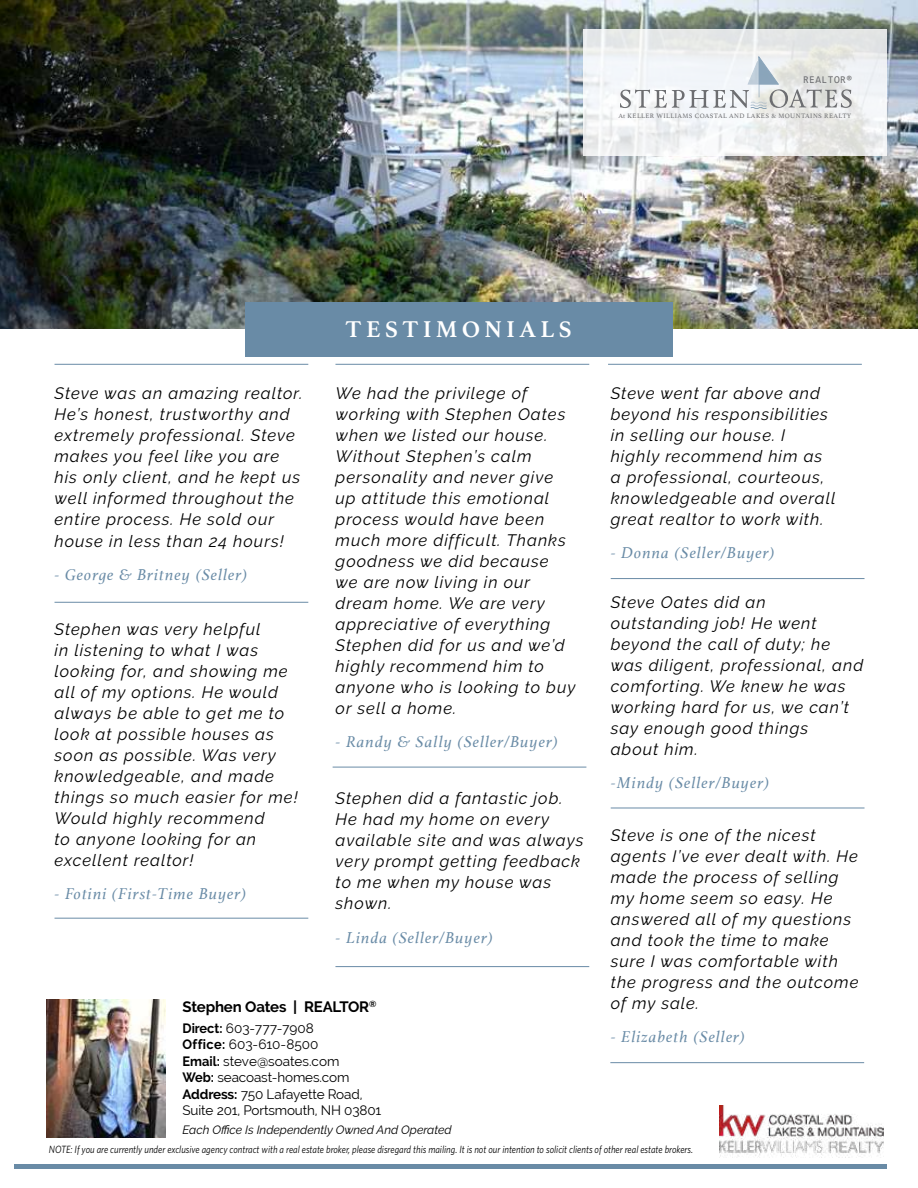
<style>
.page{position:relative;width:918px;height:1188px;background:#fff}
.page>*{position:absolute;margin:0;border:0;box-sizing:border-box;transform-origin:0 0}
.t1{font:700 24px "Athelas";letter-spacing:.19em;color:#fff}
.t2{font:italic 16.5px/21px "Raleway";letter-spacing:.06em;color:#000}
.t3{font:italic 16.5px "Athelas";letter-spacing:.06em;color:#698ba6}
.t4{font:700 15px "Raleway";letter-spacing:-.01em;color:#000}
.t5{font:13.5px/16.5px "Raleway";letter-spacing:-.01em;color:#000}
.t6{font:italic 12px "Raleway";color:#000}
.t7{font:italic 10.5px "Whitney";color:#000;scale:.89 1}
.t8{font:10.35px "Consolas";letter-spacing:.045em;color:#6d6e71}
.t9{font:6.75px "Athelas";letter-spacing:.065em;color:#6d6e71}
.s1{font-weight:700}
</style>
<div class="page">
<img style="left:46px;top:1000px;width:120px;height:137px">
<img style="left:720px;top:1106px;width:163px;height:52px">
<hr style="left:15px;top:1164px;width:872px;height:4px;background:#698ba6">
<img style="left:1px;top:0;width:917px;height:328px">
<svg style="left:583px;top:29px;width:303px;height:127px;fill:#edefef"></svg>
<svg style="left:620px;top:56px;width:232px;height:53px"></svg>
<div style="left:246px;top:303px;width:427px;height:54px;background:#698ba6"></div>
<hr style="left:55px;top:602px;width:253px;height:1px;background:#698ba6">
<hr style="left:55px;top:364px;width:253px;height:1px;background:#698ba6">
<hr style="left:335px;top:364px;width:254px;height:1px;background:#698ba6">
<hr style="left:608px;top:364px;width:254px;height:1px;background:#698ba6">
<hr style="left:55px;top:918px;width:253px;height:1px;background:#698ba6">
<hr style="left:333px;top:767px;width:253px;height:1px;background:#698ba6">
<hr style="left:335px;top:966px;width:254px;height:1px;background:#698ba6">
<hr style="left:610px;top:1062px;width:254px;height:1px;background:#698ba6">
<hr style="left:611px;top:808px;width:254px;height:1px;background:#698ba6">
<hr style="left:611px;top:578px;width:254px;height:1px;background:#698ba6">
<p class="t8" style="left:803px;top:73px;width:51px">REALTOR®</p>
<p class="t9" style="left:619px;top:111px;width:234px">At KELLER WILLIAMS COASTAL AND LAKES &amp; MOUNTAINS REALTY</p>
<h1 class="t1" style="left:346px;top:309px;width:227px">TESTIMONIALS</h1>
<p class="t2" style="left:55px;top:382px;width:250px">Steve was an amazing realtor.<br>He’s honest, trustworthy and extremely professional. Steve makes you feel like you are his only client, and he kept us well informed throughout the entire process. He sold our</p>
<p class="t2" style="left:55px;top:531px;width:231px">house in less than 24 hours!</p>
<p class="t3" style="left:55px;top:562px;width:195px">- George &amp; Britney (Seller)</p>
<p class="t2" style="left:55px;top:618px;width:245px">Stephen was very helpful<br>in listening to what I was looking for, and showing me all of my options. He would always be able to get me to look at possible houses as soon as possible. Was very knowledgeable, and made things so much easier for me!<br>Would highly recommend<br>to anyone looking for an excellent realtor!</p>
<p class="t3" style="left:55px;top:880px;width:194px">- Fotini (First-Time Buyer)</p>
<p class="t2" style="left:336px;top:383px;width:241px">We had the privilege of working with Stephen Oates when we listed our house.<br>Without Stephen’s calm personality and never give up attitude this emotional process would have been much more difficult. Thanks goodness we did because<br>we are now living in our dream home. We are very appreciative of everything<br>Stephen did for us and we’d highly recommend him to anyone who is looking to buy or sell a home.</p>
<p class="t3" style="left:336px;top:729px;width:224px">- Randy &amp; Sally (Seller/Buyer)</p>
<p class="t2" style="left:611px;top:383px;width:226px">Steve went far above and beyond his responsibilities in selling our house. I highly recommend him as a professional, courteous, knowledgeable and overall great realtor to work with.</p>
<p class="t3" style="left:611px;top:540px;width:166px">- Donna (Seller/Buyer)</p>
<p class="t2" style="left:611px;top:592px;width:254px">Steve Oates did an outstanding job! He went beyond the call of duty; he was diligent, professional, and comforting. We knew he was working hard for us, we can’t say enough good things<br>about him.</p>
<p class="t3" style="left:611px;top:770px;width:160px">-Mindy (Seller/Buyer)</p>
<p class="t2" style="left:611px;top:824px;width:249px">Steve is one of the nicest agents I’ve ever dealt with. He made the process of selling my home seem so easy. He answered all of my questions and took the time to make sure I was comfortable with the progress and the outcome of my sale.</p>
<p class="t3" style="left:611px;top:1023px;width:136px">- Elizabeth (Seller)</p>
<p class="t2" style="left:336px;top:787px;width:249px">Stephen did a fantastic job.<br>He had my home on every available site and was always very prompt getting feedback to me when my house was shown.</p>
<p class="t3" style="left:336px;top:925px;width:159px">- Linda (Seller/Buyer)</p>
<p class="t4" style="left:182px;top:998px;width:196px">Stephen Oates | REALTOR<sup>®</sup></p>
<p class="t5" style="left:182px;top:1020px;width:200px"><span class="s1">Direct:</span> 603-777-7908<br><span class="s1">Office:</span> 603-610-8500<br><span class="s1">Email:</span> steve@soates.com<br><span class="s1">Web:</span> seacoast-homes.com<br><span class="s1">Address:</span> 750 Lafayette Road,<br>Suite 201, Portsmouth, NH 03801</p>
<p class="t6" style="left:182px;top:1123px;width:271px">Each Office Is Independently Owned And Operated</p>
<p class="t7" style="left:49px;top:1142px;width:725px">NOTE: If you are currently under exclusive agency contract with a real estate broker, please disregard this mailing. It is not our intention to solicit clients of other real estate brokers.</p>
</div>
